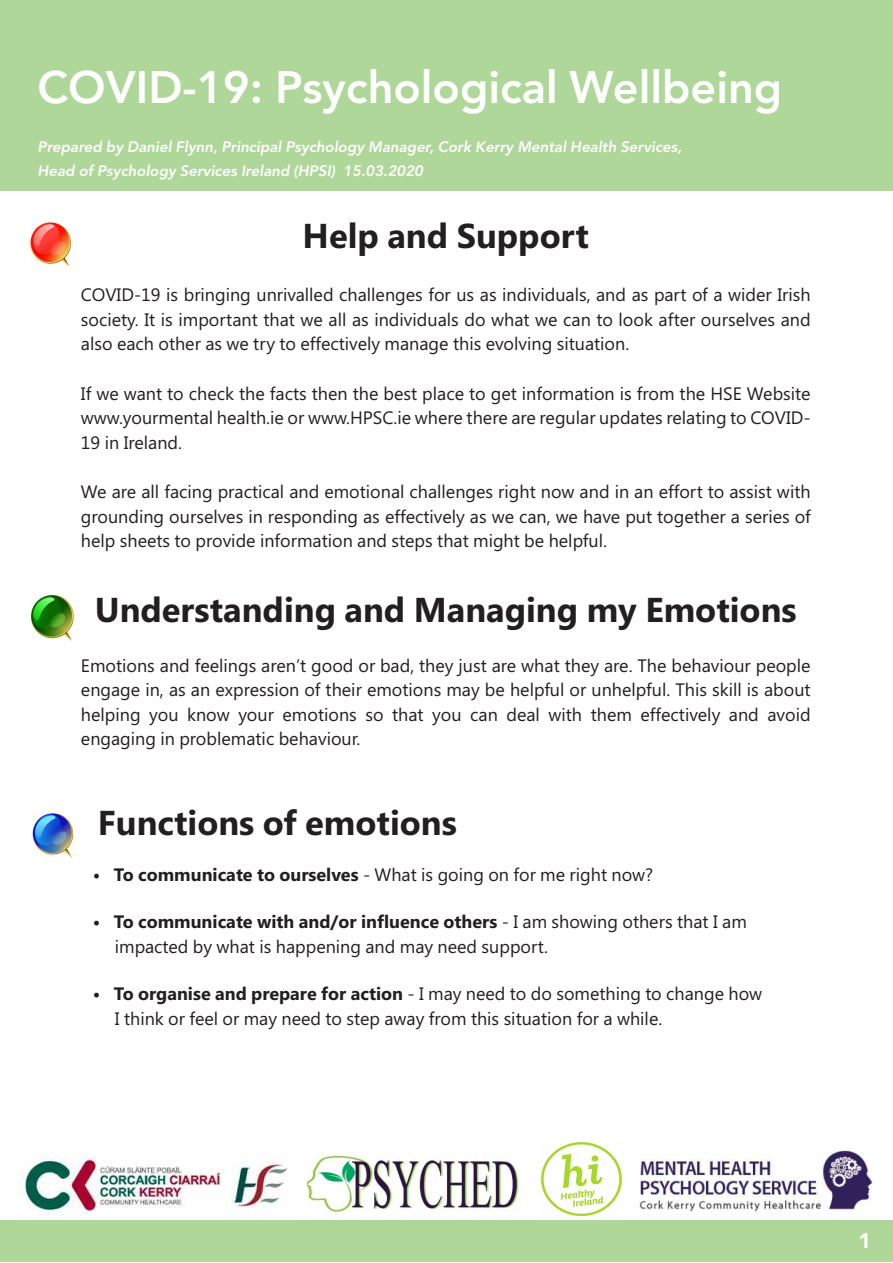
<style>
.page{position:relative;width:893px;height:1263px;background:#fff}
.page>*{position:absolute;margin:0;border:0;box-sizing:border-box;transform-origin:0 0}
.t1{font:800 45px "Avenir";color:#fff}
.t2{font:700 34.5px "Segoe UI";color:#231f20}
.t3{font:900 21px "Avenir";color:#fff}
.t4{font:18px/24.6px "Segoe UI";color:#231f20;text-align:justify}
.t5{font:italic 800 15px/23.9px "Avenir";color:#fff}
.s1{font-weight:700}
</style>
<div class="page">
<div style="left:0;top:1221px;width:893px;height:41px;background:#afd79a"></div>
<div style="left:0;top:0;width:893px;height:190px;background:#afd79a"></div>
<img style="left:18px;top:1156px;width:270px;height:62px">
<img style="left:639px;top:1149px;width:234px;height:64px">
<img style="left:308px;top:1155px;width:213px;height:59px">
<img style="left:540px;top:1142px;width:82px;height:75px">
<img style="left:30px;top:594px;width:44px;height:47px">
<img style="left:32px;top:813px;width:42px;height:45px">
<img style="left:30px;top:222px;width:42px;height:45px">
<h1 class="t1" style="left:38px;top:52px;width:746px">COVID-19: Psychological Wellbeing</h1>
<p class="t5" style="left:37px;top:135px;width:646px">Prepared by Daniel Flynn, Principal Psychology Manager, Cork Kerry Mental Health Services,<br>Head of Psychology Services Ireland (HPSI) 15.03.2020</p>
<h2 class="t2" style="left:303px;top:216px;width:288px">Help and Support</h2>
<p class="t4" style="left:81px;top:283px;width:731px">COVID-19 is bringing unrivalled challenges for us as individuals, and as part of a wider Irish society. It is important that we all as individuals do what we can to look after ourselves and also each other as we try to effectively manage this evolving situation.</p>
<p class="t4" style="left:81px;top:381px;width:731px">If we want to check the facts then the best place to get information is from the HSE Website www.yourmental health.ie or www.HPSC.ie where there are regular updates relating to COVID-19 in Ireland.</p>
<p class="t4" style="left:81px;top:480px;width:731px">We are all facing practical and emotional challenges right now and in an effort to assist with grounding ourselves in responding as effectively as we can, we have put together a series of help sheets to provide information and steps that might be helpful.</p>
<h2 class="t2" style="left:95px;top:590px;width:703px">Understanding and Managing my Emotions</h2>
<p class="t4" style="left:81px;top:653px;width:731px">Emotions and feelings aren’t good or bad, they just are what they are. The behaviour people engage in, as an expression of their emotions may be helpful or unhelpful. This skill is about helping you know your emotions so that you can deal with them effectively and avoid engaging in problematic behaviour.</p>
<h2 class="t2" style="left:98px;top:803px;width:361px">Functions of emotions</h2>
<p class="t4" style="left:93px;top:862px;width:562px"><span class="s1">• To communicate to ourselves</span> - What is going on for me right now?</p>
<p class="t4" style="left:115px;top:910px;width:633px;text-indent:-22px"><span class="s1">• To communicate with and/or influence others</span> - I am showing others that I am impacted by what is happening and may need support.</p>
<p class="t4" style="left:115px;top:982px;width:649px;text-indent:-22px"><span class="s1">• To organise and prepare for action</span> - I may need to do something to change how<br>I think or feel or may need to step away from this situation for a while.</p>
<p class="t3" style="left:858px;top:1222px;width:14px">1</p>
</div>
